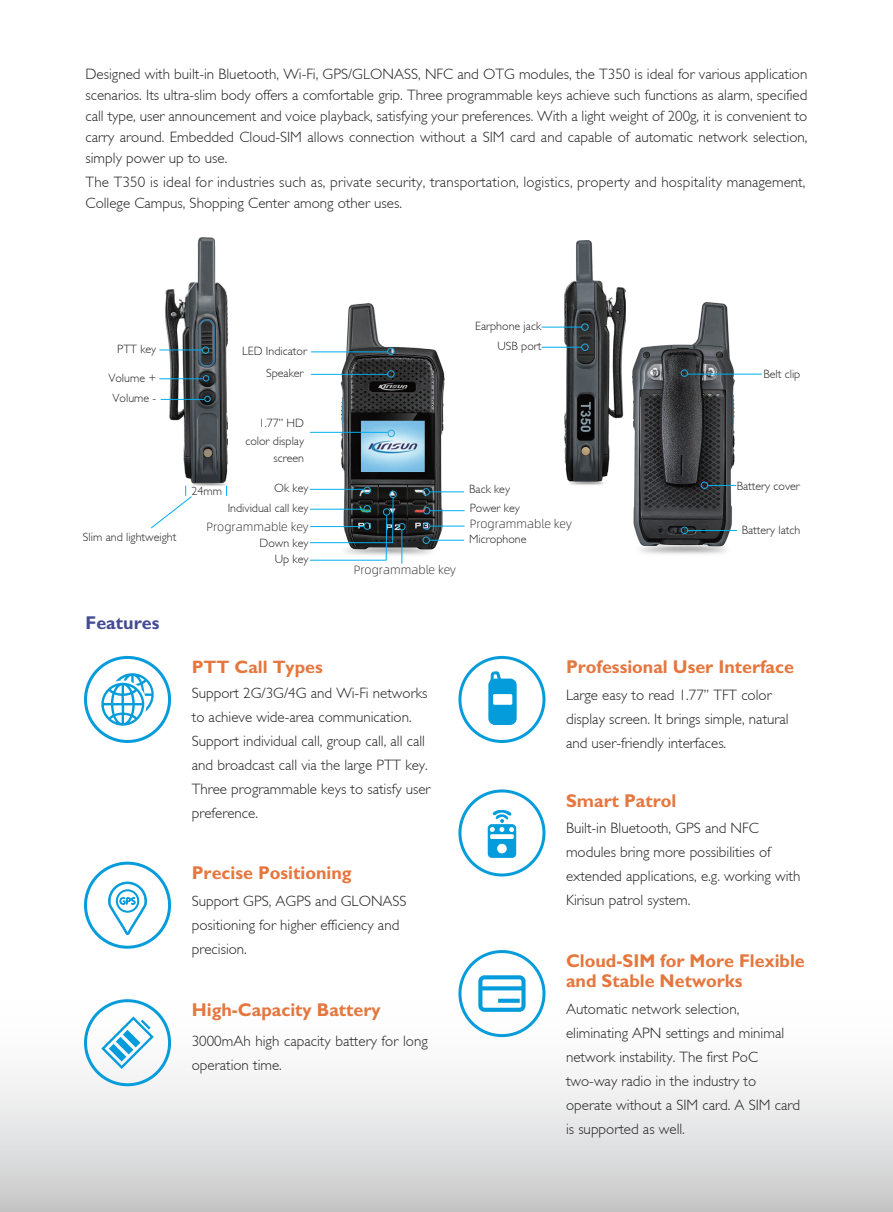
<style>
.page{position:relative;width:893px;height:1212px;background:#fff}
.page>*{position:absolute;margin:0;border:0;box-sizing:border-box;transform-origin:0 0}
.t1{font:700 18.6px/19.5px "Gill Sans";color:#e5773e}
.t2{font:700 18.6px "Gill Sans";color:#434c93}
.t3{font:700 18px "Gill Sans";color:#e5773e}
.t4{font:300 15px/24px "Gill Sans";color:#231f20}
.t5{font:300 12px/17.2px "Gill Sans";color:#231f20;text-align:right}
.t6{font:12px "Alibaba Pu Hui Ti L";color:#231f20}
</style>
<div class="page">
<svg style="left:0;top:890px;width:893px;height:322px"></svg>
<img style="left:166px;top:238px;width:62px;height:248px">
<img style="left:564px;top:241px;width:61px;height:244px">
<img style="left:339px;top:303px;width:106px;height:254px">
<img style="left:633px;top:303px;width:102px;height:251px">
<svg style="left:151px;top:486px;width:41px;height:43px"></svg>
<hr style="left:311px;top:374px;width:77px;height:1px;background:#00aeef">
<div style="left:387px;top:370px;width:7px;height:7px;border:1px solid #24aae1;border-radius:50%"></div>
<hr style="left:310px;top:489px;width:53px;height:1px;background:#00aeef">
<div style="left:364px;top:487px;width:7px;height:7px;border:1px solid #24aae1;border-radius:50%"></div>
<hr style="left:429px;top:491px;width:35px;height:1px;background:#00aeef">
<div style="left:423px;top:488px;width:7px;height:7px;border:1px solid #24aae1;border-radius:50%"></div>
<hr style="left:542px;top:327px;width:40px;height:1px;background:#00aeef">
<div style="left:581px;top:323px;width:7px;height:8px;border:1px solid #24aae1;border-radius:50%"></div>
<hr style="left:429px;top:540px;width:35px;height:1px;background:#00aeef">
<div style="left:423px;top:537px;width:7px;height:7px;border:1px solid #24aae1;border-radius:50%"></div>
<hr style="left:160px;top:350px;width:42px;height:1px;background:#00aeef">
<div style="left:202px;top:347px;width:7px;height:7px;border:1px solid #24aae1;border-radius:50%"></div>
<div style="left:389px;top:491px;width:8px;height:7px;border:1px solid #24aae1;border-radius:50%"></div>
<svg style="left:310px;top:497px;width:84px;height:64px"></svg>
<div style="left:383px;top:508px;width:7px;height:7px;border:1px solid #24aae1;border-radius:50%"></div>
<hr style="left:430px;top:526px;width:34px;height:1px;background:#00aeef">
<div style="left:423px;top:522px;width:7px;height:8px;border:1px solid #24aae1;border-radius:50%"></div>
<hr style="left:430px;top:510px;width:34px;height:1px;background:#00aeef">
<div style="left:423px;top:507px;width:7px;height:7px;border:1px solid #24aae1;border-radius:50%"></div>
<hr style="left:401px;top:530px;width:1px;height:33px;background:#00aeef">
<div style="left:398px;top:523px;width:7px;height:7px;border:1px solid #24aae1;border-radius:50%"></div>
<hr style="left:542px;top:347px;width:40px;height:1px;background:#00aeef">
<div style="left:581px;top:344px;width:7px;height:7px;border:1px solid #24aae1;border-radius:50%"></div>
<hr style="left:688px;top:374px;width:73px;height:1px;background:#00aeef">
<div style="left:681px;top:369px;width:7px;height:8px;border:1px solid #24aae1;border-radius:50%"></div>
<svg style="left:708px;top:485px;width:28px;height:1px"></svg>
<div style="left:701px;top:482px;width:7px;height:7px;border:1px solid #24aae1;border-radius:50%"></div>
<hr style="left:688px;top:530px;width:49px;height:1px;background:#00aeef">
<div style="left:681px;top:527px;width:7px;height:7px;border:1px solid #24aae1;border-radius:50%"></div>
<hr style="left:160px;top:378px;width:42px;height:1px;background:#00aeef">
<svg style="left:203px;top:375px;width:6px;height:6px"></svg>
<hr style="left:161px;top:399px;width:43px;height:1px;background:#00aeef">
<div style="left:204px;top:396px;width:7px;height:6px;border:1px solid #24aae1;border-radius:50%"></div>
<hr style="left:310px;top:432px;width:77px;height:1px;background:#00aeef">
<div style="left:388px;top:430px;width:7px;height:7px;border:1px solid #24aae1;border-radius:50%"></div>
<hr style="left:311px;top:351px;width:77px;height:1px;background:#00aeef">
<div style="left:387px;top:348px;width:7px;height:7px;border:1px solid #24aae1;border-radius:50%"></div>
<div style="left:84px;top:999px;width:87px;height:87px;border:3px solid #059cdb;border-radius:50%"></div>
<svg style="left:101px;top:1016px;width:53px;height:53px"></svg>
<div style="left:458px;top:656px;width:87px;height:87px;border:3px solid #059cdb;border-radius:50%"></div>
<svg style="left:489px;top:671px;width:15px;height:72px"></svg>
<div style="left:490px;top:680px;width:25px;height:43px;background:#059cdb;border-radius:5px"></div>
<div style="left:488px;top:678px;width:29px;height:47px;border:3px solid #059cdb;border-radius:5px"></div>
<div style="left:492px;top:693px;width:21px;height:13px;background:#fff;border-radius:2px"></div>
<div style="left:491px;top:692px;width:24px;height:15px;border:2px solid #059cdb;border-radius:2px"></div>
<div style="left:458px;top:789px;width:87px;height:87px;border:3px solid #059cdb;border-radius:50%"></div>
<svg style="left:488px;top:810px;width:28px;height:48px"></svg>
<div style="left:458px;top:950px;width:87px;height:87px;border:3px solid #059cdb;border-radius:50%"></div>
<svg style="left:478px;top:975px;width:48px;height:37px"></svg>
<svg style="left:498px;top:999px;width:22px;height:4px"></svg>
<svg style="left:481px;top:986px;width:42px;height:4px"></svg>
<div style="left:84px;top:656px;width:87px;height:87px;border:3px solid #059cdb;border-radius:50%"></div>
<svg style="left:101px;top:673px;width:53px;height:53px"></svg>
<div style="left:84px;top:862px;width:87px;height:87px;border:3px solid #059cdb;border-radius:50%"></div>
<svg style="left:108px;top:881px;width:39px;height:54px"></svg>
<p class="t4" style="left:86px;top:63px;width:723px;line-height:21px;text-align:justify">Designed with built-in Bluetooth, Wi-Fi, GPS/GLONASS, NFC and OTG modules, the T350 is ideal for various application scenarios. Its ultra-slim body offers a comfortable grip. Three programmable keys achieve such functions as alarm, specified call type, user announcement and voice playback, satisfying your preferences. With a light weight of 200g, it is convenient to carry around. Embedded Cloud-SIM allows connection without a SIM card and capable of automatic network selection, simply power up to use.</p>
<p class="t4" style="left:86px;top:172px;width:721px;line-height:21px">The T350 is ideal for industries such as, private security, transportation, logistics, property and hospitality management,<br>College Campus, Shopping Center among other uses.</p>
<p class="t5" style="left:117px;top:341px;width:41px">PTT key</p>
<p class="t5" style="left:242px;top:342px;width:66px">LED Indicator</p>
<p class="t5" style="left:475px;top:316px;width:68px;line-height:20.1px">Earphone jack<br>USB port</p>
<p class="t5" style="left:108px;top:367px;width:50px;line-height:20.7px;text-align:center">Volume +<br>Volume -</p>
<p class="t5" style="left:266px;top:365px;width:39px">Speaker</p>
<p class="t5" style="left:763px;top:365px;width:38px">Belt clip</p>
<p class="t5" style="left:245px;top:415px;width:60px">1.77’’ HD color display screen</p>
<p class="t5" style="left:83px;top:528px;width:95px">Slim and lightweight</p>
<p class="t5" style="left:228px;top:478px;width:82px;line-height:20px">Ok key<br>Individual call key</p>
<p class="t6" style="left:207px;top:518px;width:103px">Programmable key</p>
<p class="t5" style="left:260px;top:535px;width:50px;line-height:16px">Down key<br>Up key</p>
<p class="t5" style="left:191px;top:483px;width:32px">24mm</p>
<p class="t6" style="left:354px;top:561px;width:104px">Programmable key</p>
<p class="t5" style="left:469px;top:480px;width:52px;line-height:18.8px;text-align:left">Back key<br>Power key</p>
<p class="t6" style="left:470px;top:515px;width:103px">Programmable key</p>
<p class="t5" style="left:469px;top:531px;width:59px">Microphone</p>
<p class="t5" style="left:737px;top:477px;width:65px">Battery cover</p>
<p class="t5" style="left:742px;top:521px;width:60px">Battery latch</p>
<p class="t2" style="left:86px;top:612px;width:75px">Features</p>
<p class="t3" style="left:192px;top:656px;width:133px">PTT Call Types</p>
<p class="t4" style="left:192px;top:681px;width:240px">Support 2G/3G/4G and Wi-Fi networks to achieve wide-area communication.<br>Support individual call, group call, all call and broadcast call via the large PTT key.<br>Three programmable keys to satisfy user preference.</p>
<p class="t1" style="left:192px;top:862px;width:161px">Precise Positioning</p>
<p class="t4" style="left:192px;top:889px;width:216px">Support GPS, AGPS and GLONASS positioning for higher efficiency and precision.</p>
<p class="t1" style="left:192px;top:1000px;width:190px">High-Capacity Battery</p>
<p class="t4" style="left:192px;top:1029px;width:237px">3000mAh high capacity battery for long operation time.</p>
<p class="t1" style="left:566px;top:657px;width:230px">Professional User Interface</p>
<p class="t4" style="left:566px;top:683px;width:224px">Large easy to read 1.77’’ TFT color display screen. It brings simple, natural and user-friendly interfaces.</p>
<p class="t1" style="left:566px;top:790px;width:112px">Smart Patrol</p>
<p class="t4" style="left:566px;top:816px;width:236px">Built-in Bluetooth, GPS and NFC modules bring more possibilities of extended applications, e.g. working with Kirisun patrol system.</p>
<p class="t1" style="left:566px;top:951px;width:240px">Cloud-SIM for More Flexible and Stable Networks</p>
<p class="t4" style="left:566px;top:997px;width:236px">Automatic network selection, eliminating APN settings and minimal network instability. The first PoC two-way radio in the industry to operate without a SIM card. A SIM card is supported as well.</p>
</div>
